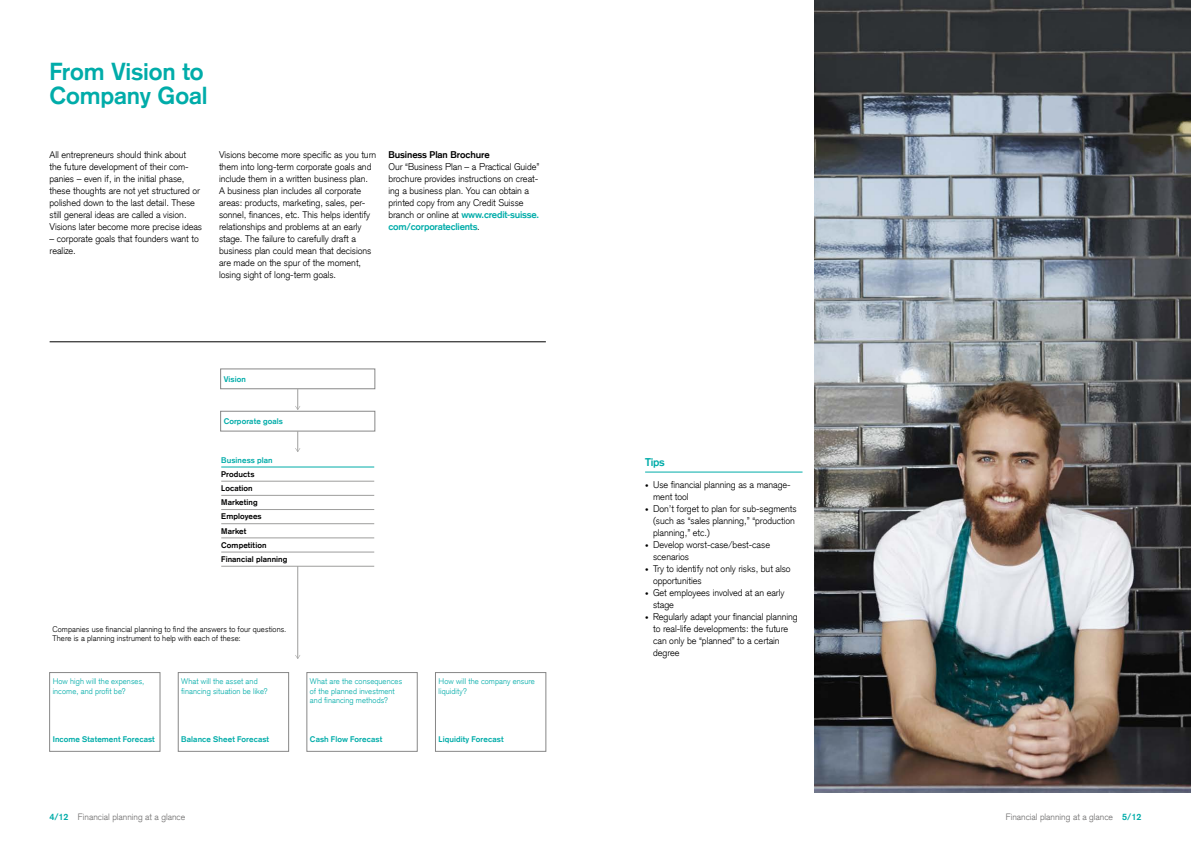
<style>
.page{position:relative;width:1191px;height:842px;background:#fff}
.page>*{position:absolute;margin:0;border:0;box-sizing:border-box;transform-origin:0 0}
.t1{font:700 24px/24px "Credit Suisse Type";letter-spacing:-.01em;color:#00aca9}
.t2{font:700 11px "Credit Suisse Type";color:#00aca9}
.t3{font:300 9.5px/12px "Credit Suisse Type";letter-spacing:-.005em;color:#000}
.t4{font:700 9.5px "Credit Suisse Type";letter-spacing:-.005em;color:#000}
.t5{font:300 9px "Credit Suisse Type";color:#706f6f}
.t6{font:300 8px/9.6px "Credit Suisse Type";letter-spacing:.01em;color:#00aca9}
.t7{font:300 8px/9.6px "Credit Suisse Type";letter-spacing:.01em;color:#000}
.t8{font:700 8px "Credit Suisse Type";letter-spacing:.015em;color:#00aca9}
.t9{font:700 8px/14.2px "Credit Suisse Type";letter-spacing:.01em;color:#000}
.s1{font-weight:700;color:#00aca9}
.s2{font-size:7px}
</style>
<div class="page">
<img style="left:814px;top:0;width:377px;height:792px">
<hr style="left:645px;top:472px;width:157px;height:1px;background:#00aca9">
<div style="left:49px;top:672px;width:111px;height:80px;border:1px solid #878787"></div>
<div style="left:306px;top:672px;width:111px;height:80px;border:1px solid #878787"></div>
<div style="left:178px;top:672px;width:111px;height:80px;border:1px solid #878787"></div>
<div style="left:435px;top:672px;width:111px;height:80px;border:1px solid #878787"></div>
<hr style="left:50px;top:342px;width:496px;height:1px;background:#000">
<div style="left:220px;top:369px;width:155px;height:20px;border:1px solid #878787"></div>
<div style="left:220px;top:411px;width:155px;height:20px;border:1px solid #878787"></div>
<hr style="left:221px;top:467px;width:153px;height:1px;background:#00aca9">
<hr style="left:221px;top:481px;width:153px;height:1px;background:#9d9d9c">
<hr style="left:221px;top:495px;width:153px;height:1px;background:#9d9d9c">
<hr style="left:221px;top:509px;width:153px;height:1px;background:#9d9d9c">
<hr style="left:221px;top:523px;width:153px;height:1px;background:#9d9d9c">
<hr style="left:221px;top:538px;width:153px;height:1px;background:#9d9d9c">
<hr style="left:221px;top:552px;width:153px;height:1px;background:#9d9d9c">
<hr style="left:221px;top:566px;width:153px;height:1px;background:#9d9d9c">
<svg style="left:295px;top:389px;width:5px;height:21px"></svg>
<svg style="left:295px;top:431px;width:5px;height:21px"></svg>
<hr style="left:297px;top:566px;width:1px;height:92px;background:#9d9d9c">
<svg style="left:295px;top:655px;width:5px;height:4px"></svg>
<h1 class="t1" style="left:50px;top:60px;width:159px">From Vision to<br>Company Goal</h1>
<p class="t3" style="left:50px;top:149px;width:154px">All entrepreneurs should think about<br>the future development of their com&shy;panies – even if, in the initial phase, these thoughts are not yet structured or polished down to the last detail. These still general ideas are called a vision.<br>Visions later become more precise ideas</p>
<p class="t3" style="left:50px;top:233px;width:151px">– corporate goals that founders want to realize.</p>
<p class="t3" style="left:219px;top:149px;width:159px">Visions become more specific as you turn them into long-term corporate goals and include them in a written business plan.<br>A business plan includes all corporate areas: products, marketing, sales, per&shy;sonnel, finances, etc. This helps identify relationships and problems at an early stage. The failure to carefully draft a business plan could mean that decisions are made on the spur of the moment, losing sight of long-term goals.</p>
<p class="t4" style="left:388px;top:149px;width:103px">Business Plan Brochure</p>
<p class="t3" style="left:388px;top:161px;width:152px">Our “Business Plan – a Practical Guide” brochure provides instructions on creat&shy;ing a business plan. You can obtain a printed copy from any Credit Suisse branch or online at <span class="s1">www.credit-suisse. com/corporateclients</span>.</p>
<p class="t8" style="left:224px;top:374px;width:24px">Vision</p>
<p class="t8" style="left:224px;top:416px;width:61px">Corporate goals</p>
<p class="t8" style="left:221px;top:455px;width:53px">Business plan</p>
<p class="t9" style="left:221px;top:467px;width:68px">Products<br>Location<br>Marketing<br>Employees<br>Market<br>Competition<br>Financial planning</p>
<p class="t7" style="left:52px;top:624px;width:235px">Companies use financial planning to find the answers to four questions.<br>There is a planning instrument to help with each of these:</p>
<p class="t6" style="left:53px;top:677px;width:93px">How high will the expenses, income, and profit be?</p>
<p class="t8" style="left:53px;top:734px;width:104px">Income Statement Forecast</p>
<p class="t6" style="left:181px;top:677px;width:88px">What will the asset and financing situation be like?</p>
<p class="t8" style="left:181px;top:734px;width:89px">Balance Sheet Forecast</p>
<p class="t6" style="left:310px;top:677px;width:94px">What are the consequences of the planned investment and financing methods?</p>
<p class="t8" style="left:310px;top:734px;width:74px">Cash Flow Forecast</p>
<p class="t6" style="left:438px;top:677px;width:98px">How will the company ensure liquidity?</p>
<p class="t8" style="left:438px;top:734px;width:66px">Liquidity Forecast</p>
<p class="t2" style="left:645px;top:455px;width:21px">Tips</p>
<p class="t3" style="left:653px;top:479px;width:139px;text-indent:-8px"><span class="s2">•</span> Use financial planning as a manage&shy;ment tool</p>
<p class="t3" style="left:653px;top:503px;width:145px;text-indent:-8px"><span class="s2">•</span> Don’t forget to plan for sub-segments (such as “sales planning,” “production planning,” etc.)</p>
<p class="t3" style="left:653px;top:539px;width:118px;text-indent:-8px"><span class="s2">•</span> Develop worst-case/best-case scenarios</p>
<p class="t3" style="left:653px;top:563px;width:139px;text-indent:-8px"><span class="s2">•</span> Try to identify not only risks, but also opportunities</p>
<p class="t3" style="left:653px;top:587px;width:133px;text-indent:-8px"><span class="s2">•</span> Get employees involved at an early stage</p>
<p class="t3" style="left:653px;top:611px;width:146px;text-indent:-8px"><span class="s2">•</span> Regularly adapt your financial planning to real-life developments: the future can only be “planned” to a certain degree</p>
<p class="t5" style="left:49px;top:811px;width:137px"><span class="s1">4/12</span> Financial planning at a glance</p>
<p class="t5" style="left:1005px;top:811px;width:137px">Financial planning at a glance <span class="s1">5/12</span></p>
</div>
